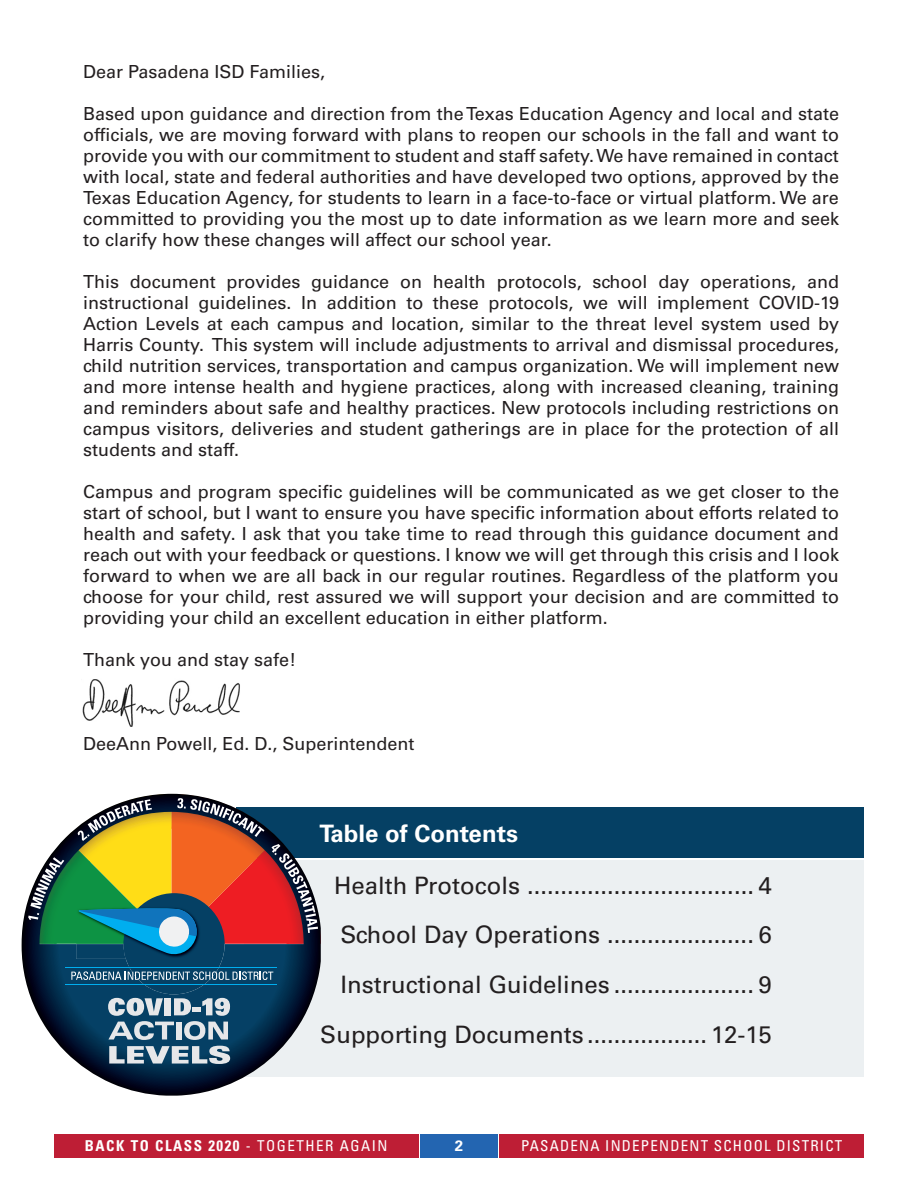
<style>
.page{position:relative;width:918px;height:1188px;background:#fff}
.page>*{position:absolute;margin:0;border:0;box-sizing:border-box;transform-origin:0 0}
.t1{font:24px "Univers LT Std";color:#231f20}
.t2{font:700 24px "Univers LT Std";color:#fff}
.t3{font:18px/21px "Univers LT Std";color:#231f20;text-align:justify}
.t4{font:condensed 15px "Univers LT Std";letter-spacing:.08em;color:#fff}
.t5{font:700 condensed 15px "Univers LT Std";letter-spacing:.1em;color:#fff}
.t6{font:700 15px "Univers LT Std";color:#fff}
.s1{font-weight:400}
</style>
<div class="page">
<div style="left:54px;top:1134px;width:364px;height:24px;background:#be1e35"></div>
<div style="left:420px;top:1134px;width:78px;height:24px;background:#2365b1"></div>
<div style="left:500px;top:1134px;width:364px;height:24px;background:#be1e35"></div>
<div style="left:244px;top:860px;width:620px;height:216px;background:#ecf0f2"></div>
<div style="left:236px;top:808px;width:628px;height:50px;background:#054064"></div>
<img style="left:82px;top:679px;width:158px;height:48px">
<svg style="left:22px;top:956px;width:299px;height:140px"></svg>
<div style="left:124px;top:893px;width:101px;height:101px;background:#054064;border-radius:50%"></div>
<img style="left:76px;top:956px;width:48px;height:3px">
<img style="left:124px;top:956px;width:59px;height:3px">
<svg style="left:71px;top:971px;width:202px;height:9px"></svg>
<svg style="left:108px;top:998px;width:122px;height:42px;background:#7290a4"></svg>
<svg style="left:109px;top:1046px;width:121px;height:18px;background:#88a0af"></svg>
<svg style="left:22px;top:794px;width:299px;height:162px"></svg>
<hr style="left:66px;top:984px;width:211px;height:1px;background:#00aeef">
<hr style="left:66px;top:968px;width:211px;height:1px;background:#00aeef">
<p class="t3" style="left:83px;top:61px;width:244px">Dear Pasadena ISD Families,</p>
<p class="t3" style="left:83px;top:103px;width:758px">Based upon guidance and direction from the Texas Education Agency and local and state officials, we are moving forward with plans to reopen our schools in the fall and want to provide you with our commitment to student and staff safety. We have remained in contact with local, state and federal authorities and have developed two options, approved by the Texas Education Agency, for students to learn in a face-to-face or virtual platform. We are committed to providing you the most up to date information as we learn more and seek to clarify how these changes will affect our school year.</p>
<p class="t3" style="left:83px;top:271px;width:758px">This document provides guidance on health protocols, school day operations, and instructional guidelines. In addition to these protocols, we will implement COVID-19<br>Action Levels at each campus and location, similar to the threat level system used by Harris County. This system will include adjustments to arrival and dismissal procedures, child nutrition services, transportation and campus organization. We will implement new and more intense health and hygiene practices, along with increased cleaning, training and reminders about safe and healthy practices. New protocols including restrictions on campus visitors, deliveries and student gatherings are in place for the protection of all students and staff.</p>
<p class="t3" style="left:83px;top:481px;width:758px">Campus and program specific guidelines will be communicated as we get closer to the start of school, but I want to ensure you have specific information about efforts related to health and safety. I ask that you take time to read through this guidance document and reach out with your feedback or questions. I know we will get through this crisis and I look forward to when we are all back in our regular routines. Regardless of the platform you choose for your child, rest assured we will support your decision and are committed to providing your child an excellent education in either platform.</p>
<p class="t3" style="left:83px;top:649px;width:215px">Thank you and stay safe!</p>
<p class="t3" style="left:83px;top:733px;width:333px">DeeAnn Powell, Ed. D., Superintendent</p>
<p class="t2" style="left:319px;top:819px;width:200px">Table of Contents</p>
<p class="t1" style="left:334px;top:871px;width:439px">Health Protocols .................................. 4</p>
<p class="t1" style="left:340px;top:921px;width:433px">School Day Operations ...................... 6</p>
<p class="t1" style="left:340px;top:970px;width:433px">Instructional Guidelines ..................... 9</p>
<p class="t1" style="left:320px;top:1020px;width:453px">Supporting Documents .................. 12-15</p>
<p class="t5" style="left:85px;top:1137px;width:304px">BACK TO CLASS 2020 <span class="s1">- TOGETHER AGAIN</span></p>
<p class="t6" style="left:455px;top:1137px;width:10px">2</p>
<p class="t4" style="left:521px;top:1136px;width:323px">PASADENA INDEPENDENT SCHOOL DISTRICT</p>
</div>
